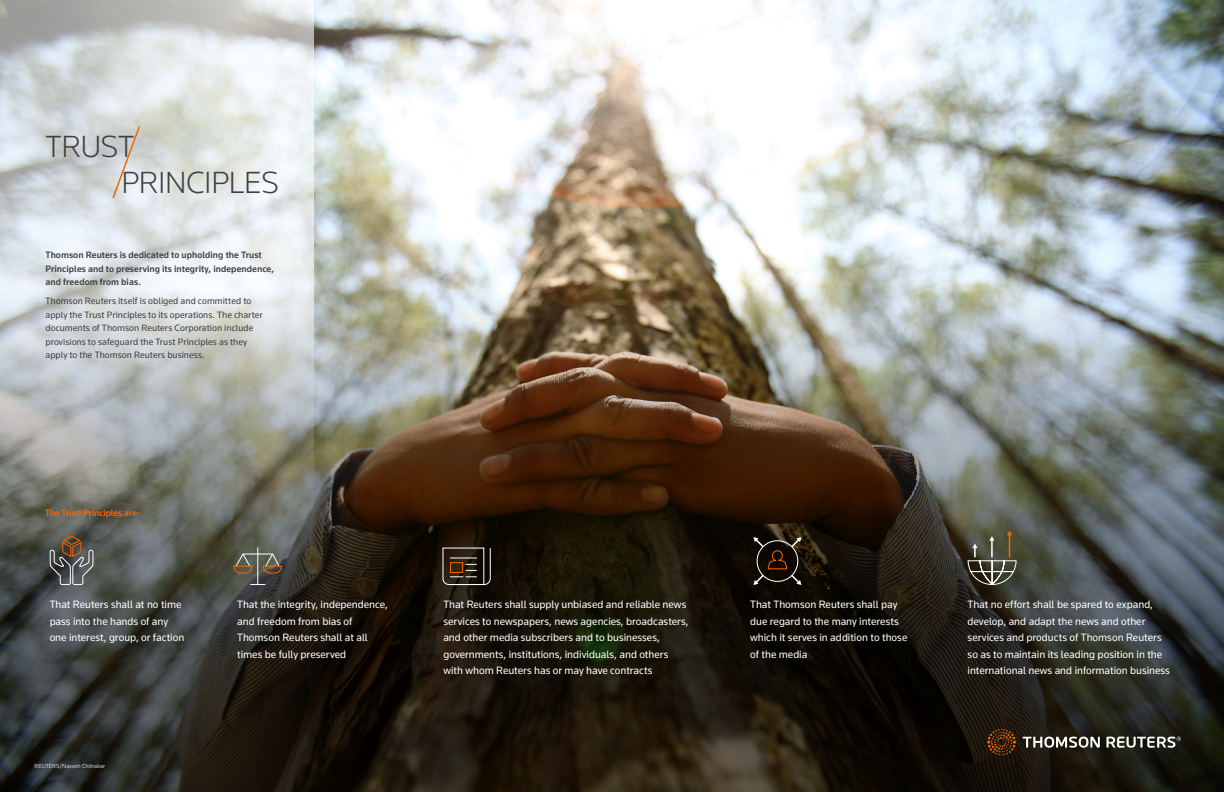
<style>
.page{position:relative;width:1224px;height:792px;background:#fff}
.page>*{position:absolute;margin:0;border:0;box-sizing:border-box;transform-origin:0 0}
.t1{font:300 31.5px/35.5px "Knowledge 2017";letter-spacing:-.015em;color:#404040}
.t2{font:11px/16.5px "Knowledge 2017";letter-spacing:-.005em;color:#fff}
.t3{font:9.5px/13.5px "Knowledge 2017";letter-spacing:.005em;color:#404040}
.t4{font:500 9.5px/13.5px "Knowledge 2017";letter-spacing:.005em;color:#404040}
.t5{font:500 9.5px "Knowledge 2017";letter-spacing:-.015em;color:#fa6400}
.t6{font:6px "Knowledge 2017";color:#d0d0d0}
</style>
<div class="page">
<img style="left:313px;top:0;width:911px;height:227px">
<svg style="left:0;top:0;width:313px;height:227px;background:#d6dada"></svg>
<img style="left:0;top:227px;width:1224px;height:565px">
<svg style="left:49px;top:535px;width:45px;height:51px;background:#605d57"></svg>
<hr style="left:243px;top:554px;width:30px;height:1px;background:#fff">
<hr style="left:257px;top:547px;width:1px;height:38px;background:#fff">
<svg style="left:250px;top:584px;width:15px;height:1px"></svg>
<svg style="left:233px;top:552px;width:20px;height:22px"></svg>
<svg style="left:262px;top:552px;width:21px;height:22px"></svg>
<svg style="left:442px;top:547px;width:49px;height:39px;background:#42392d"></svg>
<svg style="left:967px;top:531px;width:50px;height:54px;background:#5c5949"></svg>
<svg style="left:753px;top:537px;width:48px;height:48px;background:#2e251a"></svg>
<svg style="left:111px;top:124px;width:30px;height:76px;background:#d7d5d2"></svg>
<svg style="left:1023px;top:737px;width:158px;height:11px"></svg>
<svg style="left:987px;top:729px;width:29px;height:26px"></svg>
<h1 class="t1" style="left:121px;top:128px;width:159px;text-indent:-76px">TRUST<br>PRINCIPLES</h1>
<p class="t4" style="left:45px;top:248px;width:230px">Thomson Reuters is dedicated to upholding the Trust<br>Principles and to preserving its integrity, independence, and freedom from bias.</p>
<p class="t3" style="left:45px;top:294px;width:219px">Thomson Reuters itself is obliged and committed to apply the Trust Principles to its operations. The charter documents of Thomson Reuters Corporation include provisions to safeguard the Trust Principles as they apply to the Thomson Reuters business.</p>
<p class="t5" style="left:45px;top:507px;width:96px">The Trust Principles are:</p>
<p class="t2" style="left:237px;top:596px;width:152px">That the integrity, independence, and freedom from bias of<br>Thomson Reuters shall at all times be fully preserved</p>
<p class="t2" style="left:750px;top:596px;width:159px">That Thomson Reuters shall pay due regard to the many interests which it serves in addition to those of the media</p>
<p class="t2" style="left:968px;top:596px;width:204px">That no effort shall be spared to expand, develop, and adapt the news and other services and products of Thomson Reuters so as to maintain its leading position in the international news and information business</p>
<p class="t2" style="left:50px;top:596px;width:136px">That Reuters shall at no time pass into the hands of any one interest, group, or faction</p>
<p class="t2" style="left:443px;top:596px;width:247px">That Reuters shall supply unbiased and reliable news services to newspapers, news agencies, broadcasters, and other media subscribers and to businesses, governments, institutions, individuals, and others with whom Reuters has or may have contracts</p>
<p class="t6" style="left:35px;top:762px;width:72px">REUTERS/Navesh Chitrakar</p>
</div>
